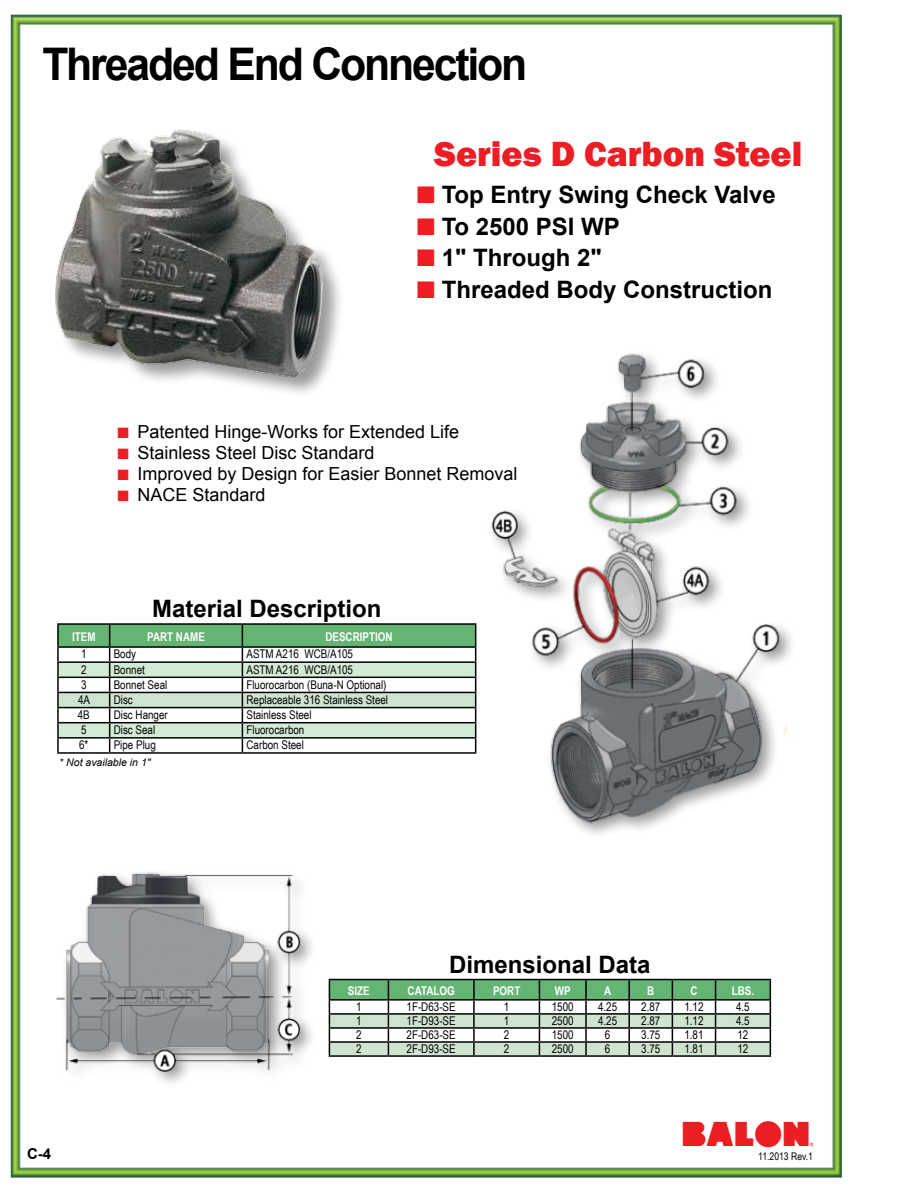
<style>
.page{position:relative;width:918px;height:1188px;background:#fff}
.page>*{position:absolute;margin:0;border:0;box-sizing:border-box;transform-origin:0 0}
.t1{font:700 45px "Arial";letter-spacing:-.05em;color:#000;scale:.95 1}
.t2{font:800 36px "Franklin Gothic";color:#ed1d24}
.t3{font:33px "Balon";color:#ed1d24}
.t4{font:700 24px "Arial";color:#000}
.t5{font:18px "Arial";color:#000}
.t6{font:700 15px "Arial";color:#000}
.t7{font:12px "Arial Narrow";color:#000}
.t8{font:700 12px "Arial Narrow";color:#fff}
.t9{font:italic 10.5px "Arial";color:#000}
.t10{font:10.5px "Arial Narrow";color:#000}
.s1{color:#ed1d24}
</style>
<div class="page">
<img style="left:10px;top:14px;width:833px;height:1164px">
<div style="left:53px;top:868px;width:265px;height:221px;background:#fff"></div>
<img style="left:40px;top:864px;width:270px;height:207px">
<div style="left:55px;top:129px;width:291px;height:270px;background:#000;opacity:.4"></div>
<img style="left:53px;top:128px;width:272px;height:255px">
<hr style="left:329px;top:979px;width:59px;height:1px;background:#000">
<hr style="left:388px;top:979px;width:86px;height:1px;background:#000">
<hr style="left:474px;top:979px;width:65px;height:1px;background:#000">
<hr style="left:539px;top:979px;width:47px;height:1px;background:#000">
<hr style="left:586px;top:979px;width:43px;height:1px;background:#000">
<hr style="left:629px;top:979px;width:43px;height:1px;background:#000">
<hr style="left:672px;top:979px;width:44px;height:1px;background:#000">
<hr style="left:716px;top:979px;width:55px;height:1px;background:#000">
<svg style="left:329px;top:980px;width:442px;height:75px"></svg>
<hr style="left:329px;top:1055px;width:59px;height:2px;background:#000">
<hr style="left:388px;top:1055px;width:86px;height:2px;background:#000">
<hr style="left:474px;top:1055px;width:65px;height:2px;background:#000">
<hr style="left:539px;top:1055px;width:47px;height:2px;background:#000">
<hr style="left:586px;top:1055px;width:43px;height:2px;background:#000">
<hr style="left:629px;top:1055px;width:43px;height:2px;background:#000">
<hr style="left:672px;top:1055px;width:44px;height:2px;background:#000">
<hr style="left:716px;top:1055px;width:55px;height:2px;background:#000">
<hr style="left:57px;top:623px;width:53px;height:2px;background:#000">
<hr style="left:110px;top:623px;width:132px;height:2px;background:#000">
<hr style="left:242px;top:623px;width:234px;height:2px;background:#000">
<svg style="left:57px;top:624px;width:419px;height:128px"></svg>
<hr style="left:57px;top:752px;width:53px;height:2px;background:#000">
<hr style="left:110px;top:752px;width:132px;height:2px;background:#000">
<hr style="left:242px;top:752px;width:234px;height:2px;background:#000">
<img style="left:481px;top:344px;width:327px;height:500px">
<h1 class="t1" style="left:42px;top:34px;width:512px">Threaded End Connection</h1>
<h2 class="t2" style="left:434px;top:131px;width:370px">Series D Carbon Steel</h2>
<h3 class="t4" style="left:417px;top:179px;width:361px"><span class="s1">■</span> Top Entry Swing Check Valve</h3>
<h3 class="t4" style="left:417px;top:211px;width:205px"><span class="s1">■</span> To 2500 PSI WP</h3>
<h3 class="t4" style="left:417px;top:242px;width:187px"><span class="s1">■</span> 1" Through 2"</h3>
<h3 class="t4" style="left:417px;top:274px;width:357px"><span class="s1">■</span> Threaded Body Construction</h3>
<h3 class="t5" style="left:118px;top:419px;width:343px"><span class="s1">■</span> Patented Hinge-Works for Extended Life</h3>
<h3 class="t5" style="left:118px;top:440px;width:258px"><span class="s1">■</span> Stainless Steel Disc Standard</h3>
<h3 class="t5" style="left:118px;top:461px;width:401px"><span class="s1">■</span> Improved by Design for Easier Bonnet Removal</h3>
<h3 class="t5" style="left:118px;top:482px;width:149px"><span class="s1">■</span> NACE Standard</h3>
<h3 class="t4" style="left:152px;top:593px;width:231px">Material Description</h3>
<p class="t8" style="left:72px;top:627px;width:25px">ITEM</p>
<p class="t8" style="left:147px;top:627px;width:59px">PART NAME</p>
<p class="t8" style="left:325px;top:627px;width:69px">DESCRIPTION</p>
<p class="t7" style="left:81px;top:645px;width:7px">1</p>
<p class="t7" style="left:114px;top:645px;width:24px">Body</p>
<p class="t7" style="left:246px;top:645px;width:108px">ASTM A216 WCB/A105</p>
<p class="t7" style="left:81px;top:660px;width:7px">2</p>
<p class="t7" style="left:114px;top:660px;width:33px">Bonnet</p>
<p class="t7" style="left:246px;top:660px;width:108px">ASTM A216 WCB/A105</p>
<p class="t7" style="left:81px;top:676px;width:7px">3</p>
<p class="t7" style="left:114px;top:676px;width:55px">Bonnet Seal</p>
<p class="t7" style="left:246px;top:676px;width:142px">Fluorocarbon (Buna-N Optional)</p>
<p class="t7" style="left:78px;top:691px;width:14px">4A</p>
<p class="t7" style="left:114px;top:691px;width:21px">Disc</p>
<p class="t7" style="left:246px;top:691px;width:143px">Replaceable 316 Stainless Steel</p>
<p class="t7" style="left:78px;top:706px;width:14px">4B</p>
<p class="t7" style="left:114px;top:706px;width:56px">Disc Hanger</p>
<p class="t7" style="left:246px;top:706px;width:67px">Stainless Steel</p>
<p class="t7" style="left:81px;top:721px;width:7px">5</p>
<p class="t7" style="left:114px;top:721px;width:43px">Disc Seal</p>
<p class="t7" style="left:246px;top:721px;width:59px">Fluorocarbon</p>
<p class="t7" style="left:79px;top:736px;width:11px">6*</p>
<p class="t7" style="left:114px;top:736px;width:44px">Pipe Plug</p>
<p class="t7" style="left:246px;top:736px;width:59px">Carbon Steel</p>
<p class="t9" style="left:59px;top:756px;width:93px">* Not available in 1"</p>
<h3 class="t4" style="left:449px;top:948px;width:203px">Dimensional Data</h3>
<p class="t6" style="left:27px;top:1144px;width:26px">C-4</p>
<p class="t8" style="left:348px;top:981px;width:23px">SIZE</p>
<p class="t8" style="left:408px;top:981px;width:49px">CATALOG</p>
<p class="t8" style="left:493px;top:981px;width:29px">PORT</p>
<p class="t8" style="left:555px;top:981px;width:17px">WP</p>
<p class="t8" style="left:604px;top:981px;width:9px">A</p>
<p class="t8" style="left:647px;top:981px;width:9px">B</p>
<p class="t8" style="left:690px;top:981px;width:9px">C</p>
<p class="t8" style="left:732px;top:981px;width:24px">LBS.</p>
<p class="t7" style="left:356px;top:998px;width:7px">1</p>
<p class="t7" style="left:407px;top:998px;width:51px">1F-D63-SE</p>
<p class="t7" style="left:504px;top:998px;width:7px">1</p>
<p class="t7" style="left:552px;top:998px;width:23px">1500</p>
<p class="t7" style="left:598px;top:998px;width:21px">4.25</p>
<p class="t7" style="left:641px;top:998px;width:21px">2.87</p>
<p class="t7" style="left:684px;top:998px;width:21px">1.12</p>
<p class="t7" style="left:736px;top:998px;width:15px">4.5</p>
<p class="t7" style="left:356px;top:1012px;width:7px">1</p>
<p class="t7" style="left:407px;top:1012px;width:51px">1F-D93-SE</p>
<p class="t7" style="left:504px;top:1012px;width:7px">1</p>
<p class="t7" style="left:552px;top:1012px;width:23px">2500</p>
<p class="t7" style="left:598px;top:1012px;width:21px">4.25</p>
<p class="t7" style="left:641px;top:1012px;width:21px">2.87</p>
<p class="t7" style="left:684px;top:1012px;width:21px">1.12</p>
<p class="t7" style="left:736px;top:1012px;width:15px">4.5</p>
<p class="t7" style="left:356px;top:1026px;width:7px">2</p>
<p class="t7" style="left:407px;top:1026px;width:51px">2F-D63-SE</p>
<p class="t7" style="left:504px;top:1026px;width:7px">2</p>
<p class="t7" style="left:552px;top:1026px;width:23px">1500</p>
<p class="t7" style="left:605px;top:1026px;width:7px">6</p>
<p class="t7" style="left:641px;top:1026px;width:21px">3.75</p>
<p class="t7" style="left:684px;top:1026px;width:21px">1.81</p>
<p class="t7" style="left:737px;top:1026px;width:12px">12</p>
<p class="t7" style="left:356px;top:1040px;width:7px">2</p>
<p class="t7" style="left:407px;top:1040px;width:51px">2F-D93-SE</p>
<p class="t7" style="left:504px;top:1040px;width:7px">2</p>
<p class="t7" style="left:552px;top:1040px;width:23px">2500</p>
<p class="t7" style="left:605px;top:1040px;width:7px">6</p>
<p class="t7" style="left:641px;top:1040px;width:21px">3.75</p>
<p class="t7" style="left:684px;top:1040px;width:21px">1.81</p>
<p class="t7" style="left:737px;top:1040px;width:12px">12</p>
<h3 class="t3" style="left:682px;top:1115px;width:134px">ABC</h3>
<p class="t10" style="left:758px;top:1148px;width:56px">11.2013 Rev.1</p>
</div>
